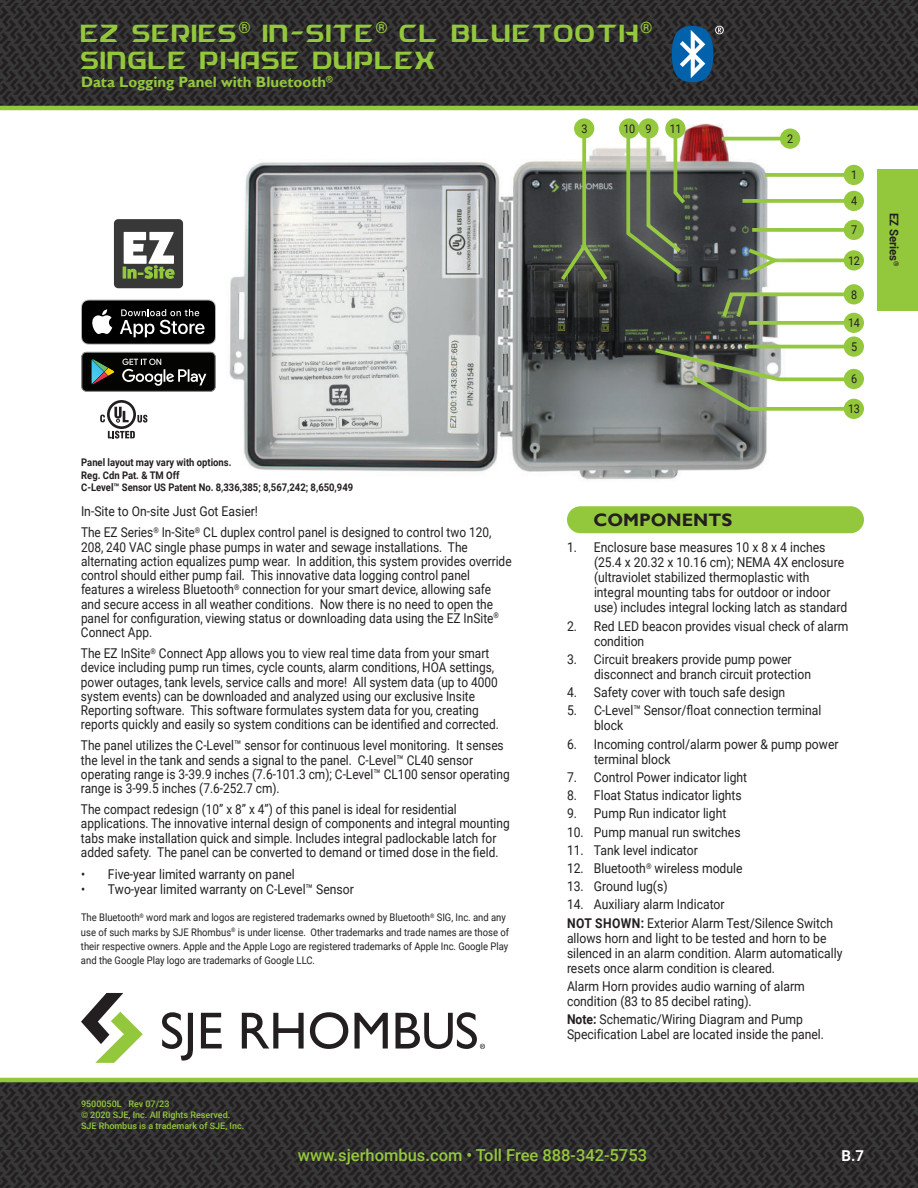
<style>
.page{position:relative;width:918px;height:1188px;background:#fff}
.page>*{position:absolute;margin:0;border:0;box-sizing:border-box;transform-origin:0 0}
.t1{font:27px/27px "HYDRO";letter-spacing:-.05em;color:#94c83c;scale:.75 1}
.t2{font:700 18px "Gill Sans";color:#231f20}
.t3{font:500 16.5px "Roboto";color:#94c83c}
.t4{font:700 15px "Gill Sans";color:#94c83c}
.t5{font:700 15px "Roboto";color:#fff}
.t6{font:13.5px/14.2px "Roboto";color:#231f20;scale:.88 1}
.t7{font:13.5px/15px "Roboto";color:#231f20;scale:.9 1}
.t8{font:12px/26px "Roboto";letter-spacing:-.03em;color:#231f20;scale:.9 1}
.t9{font:700 12px "Roboto";color:#231f20;scale:.95 1}
.t10{font:10.5px/14.2px "Roboto";color:#231f20;scale:.9 1}
.t11{font:700 10.5px/12.6px "Roboto";color:#231f20;scale:.9 1}
.t12{font:500 9px/10.8px "Roboto";color:#94c83c}
.s1{font-weight:700}
</style>
<div class="page">
<img style="left:0;top:1082px;width:918px;height:106px">
<img style="left:0;top:0;width:918px;height:106px">
<hr style="left:0;top:1078px;width:918px;height:4px;background:#94c83c">
<hr style="left:0;top:106px;width:918px;height:4px;background:#94c83c">
<svg style="left:162px;top:1012px;width:31px;height:49px"></svg>
<svg style="left:201px;top:1013px;width:21px;height:35px"></svg>
<svg style="left:242px;top:1013px;width:62px;height:36px"></svg>
<svg style="left:310px;top:1012px;width:38px;height:37px"></svg>
<svg style="left:355px;top:1013px;width:33px;height:36px"></svg>
<svg style="left:81px;top:993px;width:62px;height:70px"></svg>
<svg style="left:396px;top:1012px;width:89px;height:37px"></svg>
<div style="left:567px;top:506px;width:297px;height:27px;background:#94c83c;border-radius:14px"></div>
<svg style="left:672px;top:26px;width:52px;height:56px;background:#3a6b91"></svg>
<img style="left:229px;top:161px;width:538px;height:319px">
<svg style="left:536px;top:219px;width:96px;height:85px;background:#303332"></svg>
<svg style="left:557px;top:273px;width:41px;height:11px"></svg>
<div style="left:740px;top:145px;width:143px;height:60px;background:#fff"></div>
<div style="left:844px;top:165px;width:20px;height:20px;background:#94c83c;border-radius:50%"></div>
<svg style="left:718px;top:171px;width:160px;height:60px"></svg>
<hr style="left:743px;top:199px;width:115px;height:4px;background:#98ca44">
<div style="left:844px;top:191px;width:20px;height:20px;background:#94c83c;border-radius:50%"></div>
<svg style="left:727px;top:200px;width:151px;height:30px"></svg>
<hr style="left:752px;top:228px;width:106px;height:4px;background:#94c83c">
<div style="left:844px;top:220px;width:20px;height:20px;background:#94c83c;border-radius:50%"></div>
<div style="left:747px;top:230px;width:136px;height:60px;background:#fff"></div>
<hr style="left:771px;top:259px;width:87px;height:3px;background:#94c83c">
<div style="left:844px;top:250px;width:20px;height:21px;background:#94c83c;border-radius:50%"></div>
<svg style="left:724px;top:223px;width:78px;height:40px"></svg>
<svg style="left:744px;top:245px;width:40px;height:18px"></svg>
<svg style="left:631px;top:323px;width:233px;height:87px;background:#5f665d"></svg>
<svg style="left:668px;top:351px;width:196px;height:88px"></svg>
<svg style="left:651px;top:346px;width:211px;height:67px"></svg>
<div style="left:844px;top:399px;width:20px;height:20px;background:#94c83c;border-radius:50%"></div>
<svg style="left:710px;top:110px;width:109px;height:59px"></svg>
<svg style="left:722px;top:137px;width:58px;height:4px"></svg>
<div style="left:780px;top:129px;width:20px;height:20px;background:#94c83c;border-radius:50%"></div>
<svg style="left:645px;top:104px;width:65px;height:124px"></svg>
<svg style="left:554px;top:104px;width:60px;height:169px"></svg>
<svg style="left:582px;top:139px;width:4px;height:110px"></svg>
<div style="left:574px;top:118px;width:20px;height:21px;background:#94c83c;border-radius:50%"></div>
<svg style="left:697px;top:264px;width:186px;height:78px"></svg>
<div style="left:844px;top:284px;width:20px;height:20px;background:#94c83c;border-radius:50%"></div>
<svg style="left:702px;top:262px;width:79px;height:87px;background:#656b62"></svg>
<svg style="left:719px;top:290px;width:143px;height:31px"></svg>
<svg style="left:598px;top:108px;width:107px;height:191px"></svg>
<svg style="left:625px;top:125px;width:64px;height:153px;background:#747d64"></svg>
<div style="left:619px;top:118px;width:20px;height:21px;background:#94c83c;border-radius:50%"></div>
<svg style="left:81px;top:300px;width:135px;height:45px;background:#323233"></svg>
<svg style="left:81px;top:352px;width:135px;height:40px;background:#2b2e2c"></svg>
<div style="left:114px;top:219px;width:69px;height:69px;background:#383839;border-radius:4px"></div>
<svg style="left:123px;top:232px;width:52px;height:47px"></svg>
<svg style="left:100px;top:400px;width:47px;height:38px"></svg>
<div style="left:878px;top:169px;width:40px;height:141px;background:#94c83c"></div>
<h1 class="t1" style="left:81px;top:19px;width:763px">EZ SERIES<sup>®</sup> IN-SITE<sup>®</sup> CL BLUETOOTH<sup>®<br></sup>SINGLE PHASE DUPLEX</h1>
<p class="t4" style="left:81px;top:75px;width:253px">Data Logging Panel with Bluetooth<sup>®</sup></p>
<p class="t11" style="left:81px;top:457px;width:304px">Panel layout may vary with options.<br>Reg. Cdn Pat. &amp; TM Off<br>C-Level™ Sensor US Patent No. 8,336,385; 8,567,242; 8,650,949</p>
<p class="t8" style="left:581px;top:117px;width:8px">3</p>
<p class="t8" style="left:646px;top:117px;width:8px">9</p>
<p class="t8" style="left:670px;top:117px;width:15px">11</p>
<p class="t8" style="left:623px;top:117px;width:15px">10</p>
<p class="t8" style="left:787px;top:127px;width:8px">2</p>
<p class="t8" style="left:851px;top:163px;width:8px">1<br>4</p>
<p class="t8" style="left:851px;top:218px;width:8px">7</p>
<p class="t8" style="left:848px;top:248px;width:15px">12</p>
<p class="t8" style="left:851px;top:282px;width:8px">8</p>
<p class="t8" style="left:848px;top:312px;width:15px;line-height:23.7px">14<br>5</p>
<p class="t8" style="left:851px;top:367px;width:8px">6</p>
<p class="t8" style="left:848px;top:397px;width:15px">13</p>
<p class="t7" style="left:81px;top:502px;width:458px;line-height:21px">In-Site to On-site Just Got Easier!<br>The EZ Series<sup>®</sup> In-Site<sup>®</sup> CL duplex control panel is designed to control two 120,</p>
<p class="t6" style="left:81px;top:541px;width:491px">208, 240 VAC single phase pumps in water and sewage installations. The alternating action equalizes pump wear. In addition, this system provides override control should either pump fail. This innovative data logging control panel features a wireless Bluetooth<sup>®</sup> connection for your smart device, allowing safe and secure access in all weather conditions. Now there is no need to open the panel for configuration, viewing status or downloading data using the EZ InSite<sup>® </sup>Connect App.</p>
<p class="t6" style="left:81px;top:647px;width:477px">The EZ InSite<sup>®</sup> Connect App allows you to view real time data from your smart device including pump run times, cycle counts, alarm conditions, HOA settings, power outages, tank levels, service calls and more! All system data (up to 4000 system events) can be downloaded and analyzed using our exclusive Insite Reporting software. This software formulates system data for you, creating reports quickly and easily so system conditions can be identified and corrected.</p>
<p class="t6" style="left:81px;top:739px;width:489px">The panel utilizes the C-Level™ sensor for continuous level monitoring. It senses the level in the tank and sends a signal to the panel. C-Level™ CL40 sensor operating range is 3-39.9 inches (7.6-101.3 cm); C-Level™ CL100 sensor operating range is 3-99.5 inches (7.6-252.7 cm).</p>
<p class="t6" style="left:81px;top:803px;width:489px">The compact redesign (10” x 8” x 4”) of this panel is ideal for residential applications. The innovative internal design of components and integral mounting tabs make installation quick and simple. Includes integral padlockable latch for added safety. The panel can be converted to demand or timed dose in the field.</p>
<p class="t7" style="left:81px;top:867px;width:239px">• Five-year limited warranty on panel</p>
<p class="t7" style="left:81px;top:882px;width:305px">• Two-year limited warranty on C-Level™ Sensor</p>
<p class="t10" style="left:81px;top:911px;width:477px">The Bluetooth<sup>®</sup> word mark and logos are registered trademarks owned by Bluetooth<sup>®</sup> SIG, Inc. and any use of such marks by SJE Rhombus<sup>®</sup> is under license. Other trademarks and trade names are those of their respective owners. Apple and the Apple Logo are registered trademarks of Apple Inc. Google Play and the Google Play logo are trademarks of Google LLC.</p>
<p class="t12" style="left:81px;top:1099px;width:165px">9500050L Rev 07/23<br>© 2020 SJE, Inc. All Rights Reserved.<br>SJE Rhombus is a trademark of SJE, Inc.</p>
<h2 class="t2" style="left:594px;top:512px;width:140px">COMPONENTS</h2>
<p class="t7" style="left:594px;top:541px;width:283px;text-indent:-27px">1. Enclosure base measures 10 x 8 x 4 inches (25.4 x 20.32 x 10.16 cm); NEMA 4X enclosure (ultraviolet stabilized thermoplastic with integral mounting tabs for outdoor or indoor use) includes integral locking latch as standard</p>
<p class="t7" style="left:594px;top:619px;width:284px;text-indent:-27px">2. Red LED beacon provides visual check of alarm condition</p>
<p class="t7" style="left:594px;top:652px;width:243px;text-indent:-27px">3. Circuit breakers provide pump power disconnect and branch circuit protection</p>
<p class="t7" style="left:567px;top:686px;width:244px">4. Safety cover with touch safe design</p>
<p class="t7" style="left:594px;top:703px;width:254px;text-indent:-27px">5. C-Level™ Sensor/float connection terminal block</p>
<p class="t7" style="left:594px;top:737px;width:273px;text-indent:-27px">6. Incoming control/alarm power &amp; pump power terminal block</p>
<p class="t7" style="left:567px;top:770px;width:202px">7. Control Power indicator light</p>
<p class="t7" style="left:567px;top:789px;width:196px">8. Float Status indicator lights</p>
<p class="t7" style="left:567px;top:807px;width:179px">9. Pump Run indicator light</p>
<p class="t7" style="left:567px;top:825px;width:194px">10. Pump manual run switches</p>
<p class="t7" style="left:567px;top:843px;width:147px">11. Tank level indicator</p>
<p class="t7" style="left:567px;top:862px;width:197px">12. Bluetooth<sup>®</sup> wireless module</p>
<p class="t7" style="left:567px;top:880px;width:113px">13. Ground lug(s)</p>
<p class="t7" style="left:567px;top:896px;width:297px;line-height:18.3px">14. Auxiliary alarm Indicator<br><span class="s1">NOT SHOWN:</span> Exterior Alarm Test/Silence Switch</p>
<p class="t7" style="left:567px;top:931px;width:308px">allows horn and light to be tested and horn to be silenced in an alarm condition. Alarm automatically resets once alarm condition is cleared.</p>
<p class="t7" style="left:567px;top:980px;width:266px">Alarm Horn provides audio warning of alarm condition (83 to 85 decibel rating).</p>
<p class="t7" style="left:567px;top:1013px;width:287px"><span class="s1">Note:</span> Schematic/Wiring Diagram and Pump<br>Specification Label are located inside the panel.</p>
<p class="t3" style="left:298px;top:1148px;width:351px">www.sjerhombus.com • Toll Free 888-342-5753</p>
<p class="t5" style="left:841px;top:1149px;width:24px">B.7</p>
<p class="t9" style="left:899px;top:213px;width:58px;rotate:90deg">EZ Series<sup>®</sup></p>
</div>
